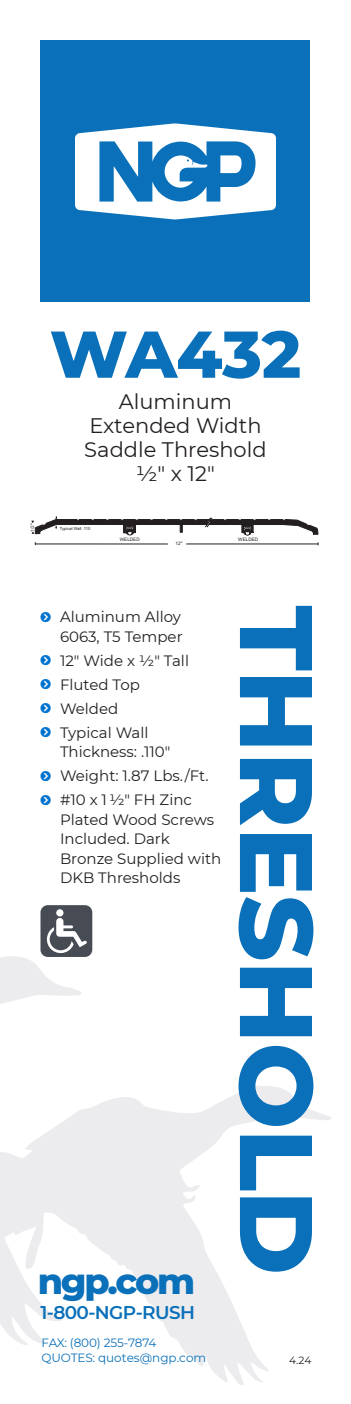
<style>
.page{position:relative;width:351px;height:1404px;background:#fff}
.page>*{position:absolute;margin:0;border:0;box-sizing:border-box;transform-origin:0 0}
.t1{font:800 102.9px "Montserrat";letter-spacing:-.01em;color:#0970b9}
.t2{font:800 66px "Montserrat";letter-spacing:-.01em;color:#0970b9}
.t3{font:800 36.45px "Montserrat";letter-spacing:-.065em;color:#0970b9}
.t4{font:21px "Montserrat";color:#231f20}
.t5{font:600 18.45px "Montserrat";letter-spacing:-.03em;color:#0970b9}
.t6{font:15px/19.5px "Montserrat";color:#231f20}
.t7{font:12px/15px "Montserrat";letter-spacing:-.01em;color:#0970b9}
.t8{font:10.5px "Montserrat";color:#231f20}
.t9{font:4.65px "Arial";color:#231f20}
.t10{font:4.05px "Arial";color:#231f20}
</style>
<div class="page">
<svg style="left:0;top:905px;width:331px;height:480px"></svg>
<div style="left:40px;top:40px;width:270px;height:262px;background:#0970b9"></div>
<svg style="left:75px;top:123px;width:201px;height:96px"></svg>
<div style="left:41px;top:905px;width:51px;height:52px;background:#464b54;border-radius:7px"></div>
<div style="left:56px;top:909px;width:7px;height:7px;background:#fff;border-radius:50%"></div>
<svg style="left:47px;top:918px;width:40px;height:35px"></svg>
<svg style="left:31px;top:516px;width:287px;height:30px"></svg>
<p class="t2" style="left:50px;top:306px;width:253px">WA432</p>
<p class="t4" style="left:119px;top:387px;width:115px">Aluminum</p>
<p class="t4" style="left:89px;top:411px;width:174px">Extended Width</p>
<p class="t4" style="left:84px;top:435px;width:184px">Saddle Threshold</p>
<p class="t4" style="left:136px;top:459px;width:81px">1/2" x 12"</p>
<p class="t9" style="left:30px;top:532px;width:10px;rotate:-90deg">1/2"</p>
<p class="t10" style="left:60px;top:526px;width:32px">Typical Wall .110</p>
<p class="t9" style="left:120px;top:536px;width:21px">WELDED</p>
<p class="t9" style="left:238px;top:536px;width:21px">WELDED</p>
<p class="t9" style="left:175px;top:541px;width:8px">12"</p>
<p class="t6" style="left:60px;top:606px;width:124px">Aluminum Alloy<br>6063, T5 Temper</p>
<p class="t6" style="left:60px;top:650px;width:131px">12" Wide x 1/2" Tall</p>
<p class="t6" style="left:60px;top:674px;width:81px">Fluted Top</p>
<p class="t6" style="left:60px;top:698px;width:60px">Welded</p>
<p class="t6" style="left:60px;top:722px;width:112px">Typical Wall<br>Thickness: .110"</p>
<p class="t6" style="left:60px;top:765px;width:150px">Weight: 1.87 Lbs./Ft.</p>
<p class="t6" style="left:60px;top:789px;width:163px">#10 x 1 1/2" FH Zinc<br>Plated Wood Screws<br>Included. Dark<br>Bronze Supplied with<br>DKB Thresholds</p>
<p class="t1" style="left:352px;top:605px;width:671px;rotate:90deg">THRESHOLD</p>
<p class="t3" style="left:38px;top:1254px;width:159px">ngp.com</p>
<p class="t5" style="left:40px;top:1299px;width:156px">1-800-NGP-RUSH</p>
<p class="t7" style="left:42px;top:1335px;width:166px">FAX: (800) 255-7874<br>QUOTES: quotes@ngp.com</p>
<p class="t8" style="left:289px;top:1353px;width:24px">4.24</p>
</div>
